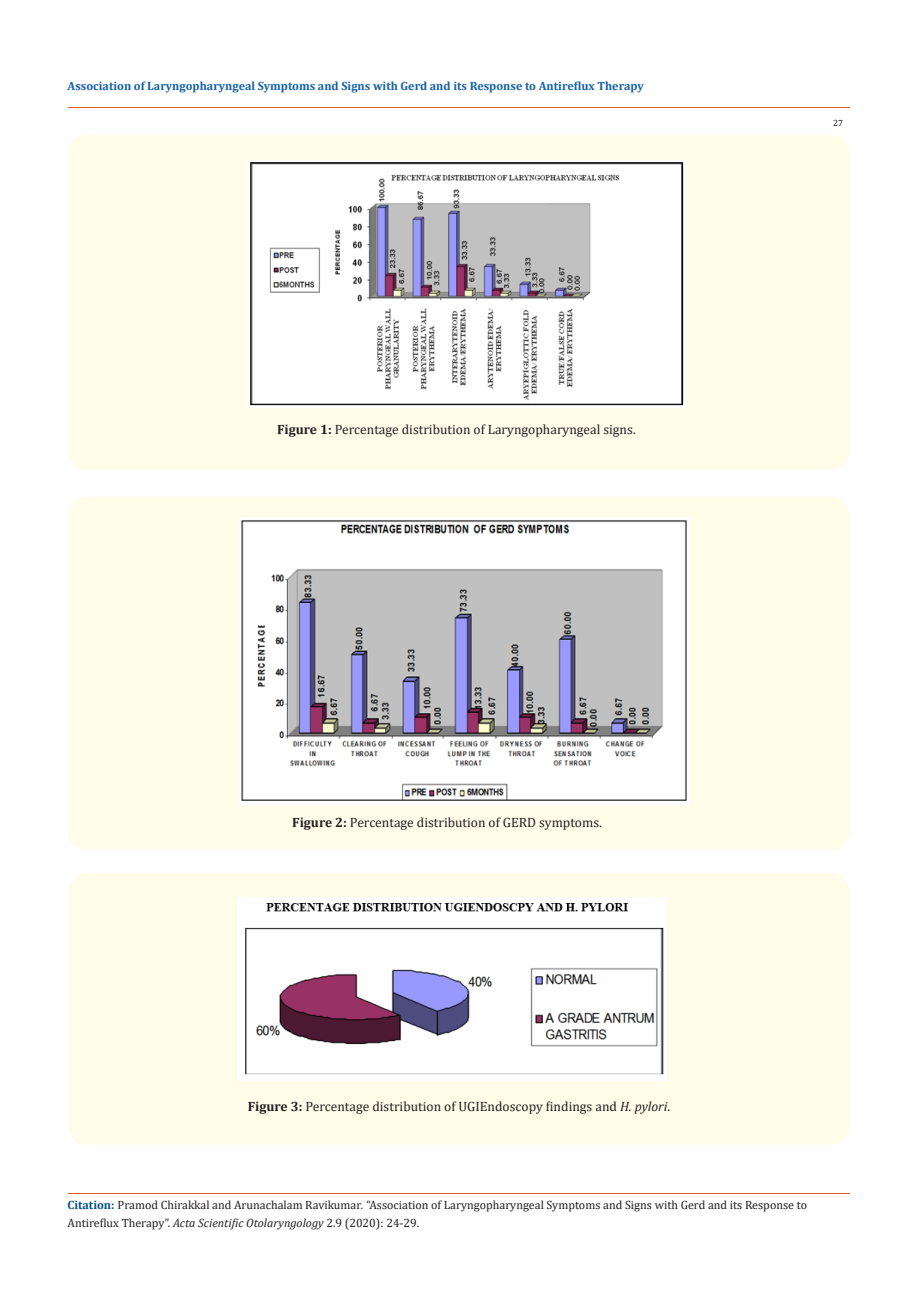
<style>
.page{position:relative;width:917px;height:1296px;background:#fff}
.page>*{position:absolute;margin:0;border:0;box-sizing:border-box;transform-origin:0 0}
.t1{font:13.5px "Cambria";color:#231f20}
.t2{font:12px/18px "Cambria";color:#231f20}
.t3{font:700 12px "Cambria";color:#1560a6}
.t4{font:9px "Cambria";color:#231f20}
.s1{font-weight:700}
.s2{font-style:italic}
.s3{font-weight:700;color:#035089}
</style>
<div class="page">
<div style="left:68px;top:135px;width:781px;height:335px;background:#fffde9;border-radius:18px"></div>
<div style="left:68px;top:497px;width:781px;height:353px;background:#fffde9;border-radius:18px"></div>
<div style="left:68px;top:873px;width:781px;height:272px;background:#fffde9;border-radius:18px"></div>
<img style="left:249px;top:160px;width:436px;height:247px">
<img style="left:239px;top:517px;width:450px;height:287px">
<img style="left:238px;top:898px;width:429px;height:183px">
<hr style="left:68px;top:108px;width:781px;height:1px;background:#e05d1a">
<hr style="left:68px;top:1193px;width:781px;height:1px;background:#e05d1a">
<p class="t3" style="left:68px;top:78px;width:577px">Association of Laryngopharyngeal Symptoms and Signs with Gerd and its Response to Antireflux Therapy</p>
<p class="t1" style="left:277px;top:421px;width:360px"><span class="s1">Figure 1:</span> Percentage distribution of Laryngopharyngeal signs.</p>
<p class="t4" style="left:833px;top:118px;width:11px">27</p>
<p class="t1" style="left:292px;top:815px;width:311px"><span class="s1">Figure 2:</span> Percentage distribution of GERD symptoms.</p>
<p class="t1" style="left:248px;top:1098px;width:424px"><span class="s1">Figure 3:</span> Percentage distribution of UGIEndoscopy findings and <span class="s2">H. pylori</span>.</p>
<p class="t2" style="left:68px;top:1196px;width:741px"><span class="s3">Citation:</span> Pramod Chirakkal and Arunachalam Ravikumar<span class="s2">.</span> “Association of Laryngopharyngeal Symptoms and Signs with Gerd and its Response to<br>Antireflux Therapy”. <span class="s2">Acta Scientific Otolaryngology</span> 2.9 (2020): 24-29.</p>
</div>
